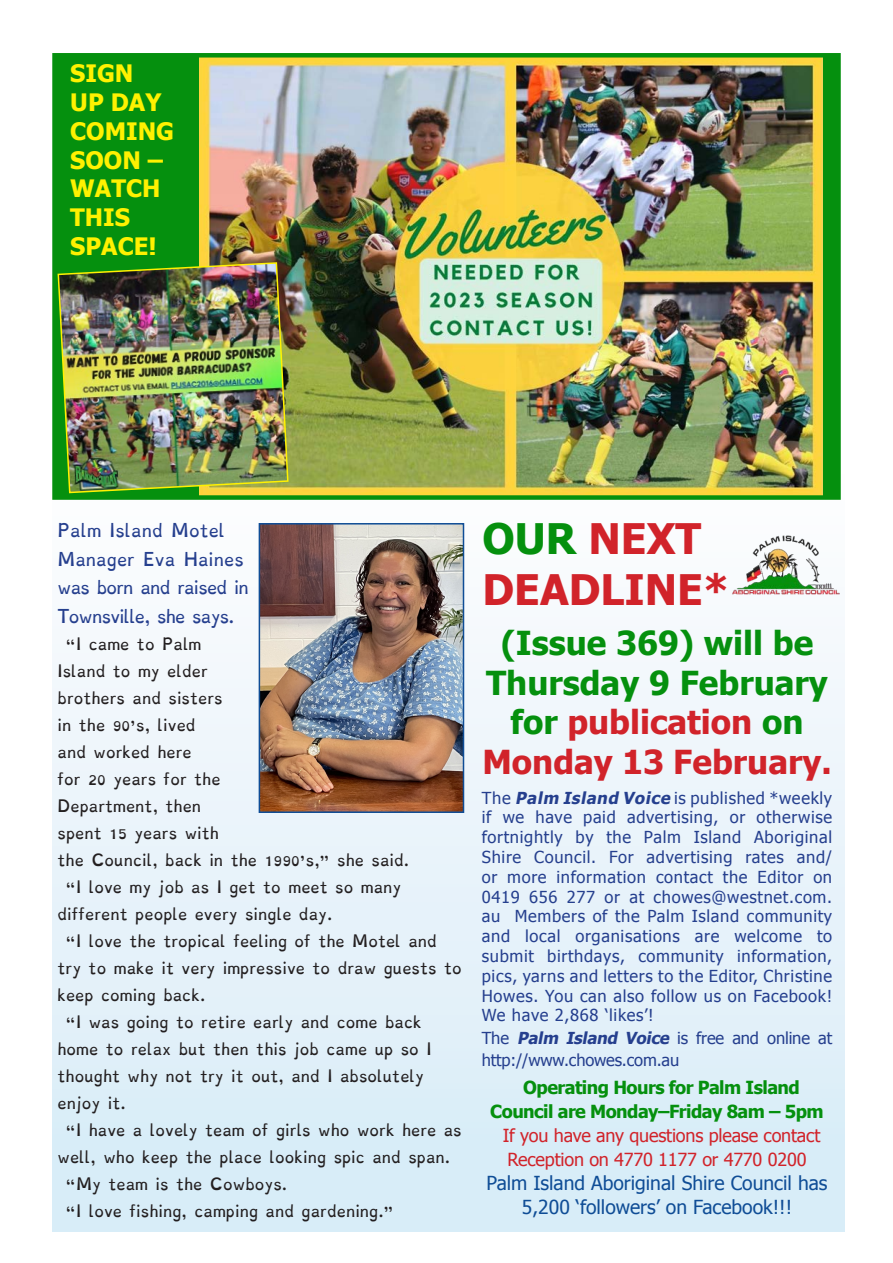
<style>
.page{position:relative;width:893px;height:1263px;background:#fff}
.page>*{position:absolute;margin:0;border:0;box-sizing:border-box;transform-origin:0 0}
.t1{font:700 42px/50.4px "Tahoma";color:#d1232a}
.t2{font:700 33px/39.6px "Tahoma";color:#05900e;text-align:center}
.Heads{font:700 24px/28.8px "Tahoma";color:#fff101}
.text{font:19.35px/24px "Tahoma";color:#0f4d96;text-align:center}
.text-2{font:18px/24px "Tahoma";letter-spacing:-.01em;color:#d1232a}
.text-3{font:700 18px/24px "Tahoma";letter-spacing:-.03em;color:#05900e;text-align:center}
.t3{font:16.5px/19.8px "Tahoma";letter-spacing:.035em;color:#253f8e;text-align:justify}
.t4{font:16.5px/22.5px "Tahoma";letter-spacing:-.01em;color:#253f8e}
.First_Par{font:15px/28.5px "Dyslexie";letter-spacing:-.05em;color:#253f8e}
.t5{font:13.5px/27px "Dyslexie";color:#231f20}
.s1{color:#05900e}
.s2{color:#d1232a}
.s3{font-weight:700;font-style:italic}
</style>
<div class="page">
<div style="left:52px;top:474px;width:792px;height:757px;background:linear-gradient(to bottom,#fdfcfe,#d6ebf7)"></div>
<img style="left:731px;top:533px;width:110px;height:62px">
<div style="left:55px;top:55px;width:783px;height:442px;background:#05900e"></div>
<img style="left:199px;top:58px;width:624px;height:437px">
<div style="left:52px;top:53px;width:789px;height:447px;border:4px solid #05900e"></div>
<img style="left:57px;top:261px;width:232px;height:233px">
<img style="left:262px;top:526px;width:199px;height:284px">
<div style="left:259px;top:523px;width:205px;height:290px;border:2px solid #0f4d96"></div>
<p class="Heads" style="left:70px;top:58px;width:105px">SIGN<br>UP DAY<br>COMING<br>SOON –<br>WATCH<br>THIS<br>SPACE!</p>
<p class="First_Par" style="left:58px;top:516px;width:193px">Palm Island Motel<br>Manager Eva Haines was born and raised in<br>Townsville, she says.</p>
<p class="t5" style="left:58px;top:630px;width:353px;text-indent:9px">“I came to Palm<br>Island to my elder<br>brothers and sisters<br>in the 90’s, lived<br>and worked here<br>for 20 years for the<br>Department, then<br>spent 15 years with<br>the Council, back in the 1990’s,” she said.</p>
<p class="t5" style="left:58px;top:873px;width:345px;text-indent:9px">“I love my job as I get to meet so many different people every single day.</p>
<p class="t5" style="left:58px;top:927px;width:406px;text-indent:9px">“I love the tropical feeling of the Motel and try to make it very impressive to draw guests to keep coming back.</p>
<p class="t5" style="left:58px;top:1008px;width:376px;text-indent:9px">“I was going to retire early and come back home to relax but then this job came up so I thought why not try it out, and I absolutely enjoy it.</p>
<p class="t5" style="left:58px;top:1116px;width:406px;text-indent:9px">“I have a lovely team of girls who work here as well, who keep the place looking spic and span.</p>
<p class="t5" style="left:66px;top:1170px;width:223px">“My team is the Cowboys.</p>
<p class="t5" style="left:66px;top:1197px;width:329px">“I love fishing, camping and gardening.”</p>
<p class="t1" style="left:482px;top:511px;width:249px"><span class="s1">OUR</span> NEXT<br>DEADLINE*</p>
<p class="t2" style="left:482px;top:621px;width:351px">(Issue 369) will be<br>Thursday 9 February for <span class="s2">publication</span> on<br><span class="s2">Monday 13 February.</span></p>
<p class="t3" style="left:482px;top:787px;width:352px">The <span class="s3">Palm Island Voice</span> is published *weekly if we have paid advertising, or otherwise fortnightly by the Palm Island Aboriginal Shire Council. For advertising rates and/ or more information contact the Editor on 0419 656 277 or at chowes@westnet.com. au Members of the Palm Island community and local organisations are welcome to submit birthdays, community information, pics, yarns and letters to the Editor, Christine Howes. You can also follow us on Facebook!<br>We have 2,868 ‘likes’!</p>
<p class="t4" style="left:482px;top:1026px;width:352px">The <span class="s3">Palm Island Voice</span> is free and online at http://www.chowes.com.au</p>
<p class="text-3" style="left:490px;top:1074px;width:335px">Operating Hours for Palm Island<br>Council are Monday–Friday 8am – 5pm</p>
<p class="text-2" style="left:503px;top:1122px;width:319px">If you have any questions please contact<br>Reception on 4770 1177 or 4770 0200</p>
<p class="text" style="left:486px;top:1170px;width:342px">Palm Island Aboriginal Shire Council has<br>5,200 ‘followers’ on Facebook!!!</p>
</div>
